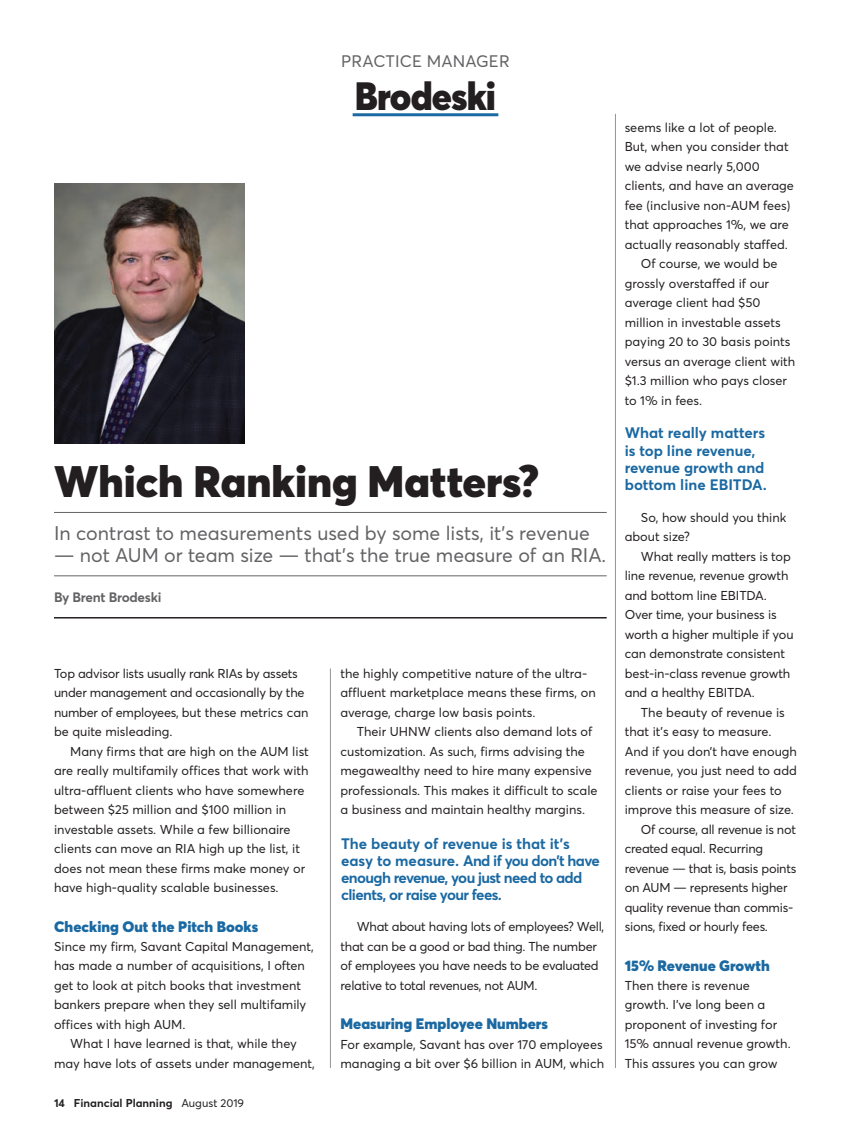
<style>
.page{position:relative;width:851px;height:1134px;background:#fff}
.page>*{position:absolute;margin:0;border:0;box-sizing:border-box;transform-origin:0 0}
.t1{font:900 43.5px "Averta";color:#231f20}
.t2{font:900 39px "Averta";letter-spacing:-.02em;color:#231f20;scale:.95 1}
.t3{font:19.5px "Averta";color:#636366}
.t4{font:16.5px "Averta";letter-spacing:.01em;color:#636366}
.t5{font:700 15px/17.2px "Averta";letter-spacing:-.04em;color:#1b69a2}
.t6{font:700 15px/17.2px "Averta";letter-spacing:-.01em;color:#1b69a2}
.t7{font:900 15px "Averta";color:#1b69a2}
.t8{font:700 13.5px "Averta";letter-spacing:-.02em;color:#636366}
.t9{font:12.75px/19.5px "Averta";color:#231f20}
.t10{font:12.75px/19.5px "Averta";letter-spacing:-.02em;color:#231f20}
.t11{font:700 11.25px "Averta";color:#231f20}
.s1{font-weight:400}
</style>
<div class="page">
<hr style="left:54px;top:617px;width:552px;height:2px;background:#231f20">
<hr style="left:330px;top:669px;width:1px;height:399px;background:#939598">
<hr style="left:615px;top:114px;width:1px;height:954px;background:#939598">
<hr style="left:54px;top:512px;width:552px;height:1px;background:#636366">
<hr style="left:54px;top:576px;width:552px;height:1px;background:#636366">
<hr style="left:352px;top:113px;width:146px;height:3px;background:#1b69a2">
<img style="left:54px;top:184px;width:190px;height:260px">
<p class="t4" style="left:341px;top:51px;width:170px">PRACTICE MANAGER</p>
<p class="t2" style="left:355px;top:71px;width:150px">Brodeski</p>
<p class="t1" style="left:54px;top:453px;width:486px">Which Ranking Matters?</p>
<p class="t3" style="left:54px;top:521px;width:537px">In contrast to measurements used by some lists, it’s revenue</p>
<p class="t3" style="left:54px;top:543px;width:553px">— not AUM or team size — that’s the true measure of an RIA.</p>
<p class="t8" style="left:54px;top:589px;width:109px">By Brent Brodeski</p>
<p class="t10" style="left:54px;top:664px;width:245px">Top advisor lists usually rank RIAs by assets</p>
<p class="t10" style="left:54px;top:683px;width:252px">under management and occasionally by the</p>
<p class="t10" style="left:54px;top:703px;width:256px">number of employees, but these metrics can</p>
<p class="t9" style="left:54px;top:722px;width:120px">be quite misleading.</p>
<p class="t9" style="left:70px;top:742px;width:240px">Many firms that are high on the AUM list</p>
<p class="t9" style="left:54px;top:761px;width:256px">are really multifamily offices that work with</p>
<p class="t9" style="left:54px;top:781px;width:252px">ultra-affluent clients who have somewhere</p>
<p class="t9" style="left:54px;top:800px;width:234px">between $25 million and $100 million in</p>
<p class="t9" style="left:54px;top:820px;width:238px">investable assets. While a few billionaire</p>
<p class="t9" style="left:54px;top:839px;width:247px">clients can move an RIA high up the list, it</p>
<p class="t9" style="left:54px;top:859px;width:253px">does not mean these firms make money or</p>
<p class="t9" style="left:54px;top:878px;width:226px">have high-quality scalable businesses.</p>
<p class="t7" style="left:54px;top:916px;width:206px">Checking Out the Pitch Books</p>
<p class="t9" style="left:54px;top:937px;width:261px">Since my firm, Savant Capital Management,</p>
<p class="t9" style="left:54px;top:956px;width:252px">has made a number of acquisitions, I often</p>
<p class="t9" style="left:54px;top:976px;width:248px">get to look at pitch books that investment</p>
<p class="t9" style="left:54px;top:995px;width:254px">bankers prepare when they sell multifamily</p>
<p class="t9" style="left:54px;top:1015px;width:133px">offices with high AUM.</p>
<p class="t9" style="left:70px;top:1034px;width:228px">What I have learned is that, while they</p>
<p class="t9" style="left:54px;top:1054px;width:262px">may have lots of assets under management,</p>
<p class="t11" style="left:54px;top:1096px;width:192px">14 Financial Planning <span class="s1">August 2019</span></p>
<p class="t9" style="left:340px;top:664px;width:248px">the highly competitive nature of the ultra-</p>
<p class="t9" style="left:340px;top:683px;width:257px">affluent marketplace means these firms, on</p>
<p class="t9" style="left:340px;top:703px;width:196px">average, charge low basis points.</p>
<p class="t9" style="left:357px;top:722px;width:237px">Their UHNW clients also demand lots of</p>
<p class="t9" style="left:340px;top:742px;width:246px">customization. As such, firms advising the</p>
<p class="t9" style="left:340px;top:761px;width:253px">megawealthy need to hire many expensive</p>
<p class="t9" style="left:340px;top:781px;width:258px">professionals. This makes it difficult to scale</p>
<p class="t9" style="left:340px;top:800px;width:246px">a business and maintain healthy margins.</p>
<p class="t5" style="left:341px;top:835px;width:260px">The beauty of revenue is that it’s easy to measure. And if you don’t have enough revenue, you just need to add clients, or raise your fees.</p>
<p class="t10" style="left:340px;top:917px;width:265px;text-indent:16px">What about having lots of employees? Well, that can be a good or bad thing. The number of employees you have needs to be evaluated relative to total revenues, not AUM.</p>
<p class="t7" style="left:340px;top:1014px;width:209px">Measuring Employee Numbers</p>
<p class="t9" style="left:340px;top:1034px;width:265px">For example, Savant has over 170 employees managing a bit over $6 billion in AUM, which</p>
<p class="t9" style="left:624px;top:118px;width:154px">seems like a lot of people.</p>
<p class="t9" style="left:624px;top:137px;width:165px">But, when you consider that</p>
<p class="t9" style="left:624px;top:157px;width:137px">we advise nearly 5,000</p>
<p class="t9" style="left:624px;top:176px;width:171px">clients, and have an average</p>
<p class="t9" style="left:624px;top:196px;width:167px">fee (inclusive non-AUM fees)</p>
<p class="t9" style="left:624px;top:215px;width:166px">that approaches 1%, we are</p>
<p class="t9" style="left:624px;top:235px;width:165px">actually reasonably staffed.</p>
<p class="t9" style="left:641px;top:254px;width:138px">Of course, we would be</p>
<p class="t9" style="left:624px;top:274px;width:146px">grossly overstaffed if our</p>
<p class="t9" style="left:624px;top:293px;width:137px">average client had $50</p>
<p class="t9" style="left:624px;top:313px;width:158px">million in investable assets</p>
<p class="t9" style="left:624px;top:332px;width:167px">paying 20 to 30 basis points</p>
<p class="t9" style="left:624px;top:352px;width:172px">versus an average client with</p>
<p class="t9" style="left:624px;top:371px;width:164px">$1.3 million who pays closer</p>
<p class="t9" style="left:624px;top:391px;width:79px">to 1% in fees.</p>
<p class="t6" style="left:624px;top:424px;width:143px">What really matters is top line revenue, revenue growth and bottom line EBITDA.</p>
<p class="t9" style="left:641px;top:508px;width:147px">So, how should you think</p>
<p class="t9" style="left:624px;top:527px;width:67px">about size?</p>
<p class="t9" style="left:641px;top:547px;width:151px">What really matters is top</p>
<p class="t9" style="left:624px;top:566px;width:165px">line revenue, revenue growth</p>
<p class="t9" style="left:624px;top:586px;width:144px">and bottom line EBITDA.</p>
<p class="t9" style="left:624px;top:605px;width:153px">Over time, your business is</p>
<p class="t9" style="left:624px;top:625px;width:170px">worth a higher multiple if you</p>
<p class="t9" style="left:624px;top:644px;width:162px">can demonstrate consistent</p>
<p class="t9" style="left:624px;top:664px;width:167px">best-in-class revenue growth</p>
<p class="t9" style="left:624px;top:683px;width:131px">and a healthy EBITDA.</p>
<p class="t9" style="left:641px;top:703px;width:145px">The beauty of revenue is</p>
<p class="t9" style="left:624px;top:722px;width:148px">that it’s easy to measure.</p>
<p class="t9" style="left:624px;top:742px;width:174px">And if you don’t have enough</p>
<p class="t9" style="left:624px;top:761px;width:174px">revenue, you just need to add</p>
<p class="t9" style="left:624px;top:781px;width:158px">clients or raise your fees to</p>
<p class="t9" style="left:624px;top:800px;width:171px">improve this measure of size.</p>
<p class="t10" style="left:641px;top:819px;width:157px">Of course, all revenue is not</p>
<p class="t10" style="left:624px;top:839px;width:140px">created equal. Recurring</p>
<p class="t10" style="left:624px;top:858px;width:173px">revenue — that is, basis points</p>
<p class="t10" style="left:624px;top:878px;width:164px">on AUM — represents higher</p>
<p class="t10" style="left:624px;top:897px;width:170px">quality revenue than commis-</p>
<p class="t10" style="left:624px;top:917px;width:145px">sions, fixed or hourly fees.</p>
<p class="t7" style="left:624px;top:955px;width:147px">15% Revenue Growth</p>
<p class="t9" style="left:624px;top:976px;width:167px">Then there is revenue growth. I’ve long been a proponent of investing for<br>15% annual revenue growth.<br>This assures you can grow</p>
</div>
